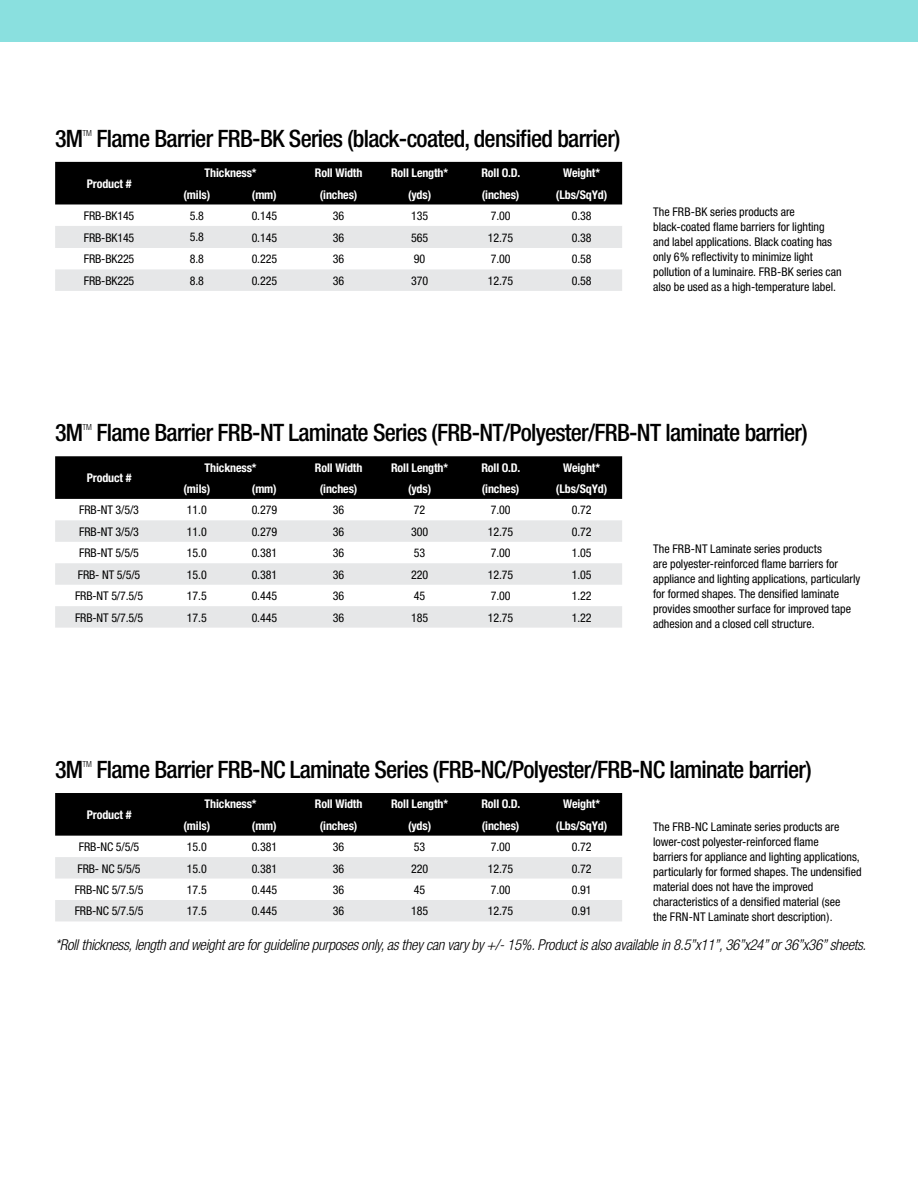
<style>
.page{position:relative;width:918px;height:1188px;background:#fff}
.page>*{position:absolute;margin:0;border:0;box-sizing:border-box;transform-origin:0 0}
.t1{font:500 condensed 24px "Helvetica Neue";letter-spacing:-.03em;color:#000}
.t2{font:italic 300 condensed 15px "Helvetica Neue";letter-spacing:-.02em;color:#000}
.t3{font:condensed 12px/15px "Helvetica Neue";letter-spacing:-.005em;color:#000}
.t4{font:700 condensed 12px "Helvetica Neue";letter-spacing:-.01em;color:#fff}
.t5{font:300 condensed 8.4px "Helvetica Neue";color:#000}
</style>
<div class="page">
<div style="left:0;top:0;width:918px;height:42px;background:#8ae0df"></div>
<div style="left:55px;top:456px;width:567px;height:43px;background:#000"></div>
<svg style="left:55px;top:520px;width:567px;height:108px;fill:#e6e7e8"></svg>
<div style="left:55px;top:793px;width:567px;height:43px;background:#000"></div>
<svg style="left:55px;top:857px;width:567px;height:64px"></svg>
<div style="left:55px;top:162px;width:567px;height:42px;background:#000"></div>
<svg style="left:55px;top:226px;width:567px;height:65px"></svg>
<h1 class="t1" style="left:55px;top:124px;width:30px">3M</h1>
<p class="t5" style="left:83px;top:128px;width:11px">TM</p>
<h1 class="t1" style="left:97px;top:124px;width:525px">Flame Barrier FRB-BK Series (black-coated, densified barrier)</h1>
<p class="t4" style="left:87px;top:176px;width:46px">Product #</p>
<p class="t4" style="left:205px;top:166px;width:54px">Thickness*</p>
<p class="t4" style="left:315px;top:166px;width:49px">Roll Width</p>
<p class="t4" style="left:391px;top:166px;width:59px">Roll Length*</p>
<p class="t4" style="left:481px;top:166px;width:40px">Roll O.D.</p>
<p class="t4" style="left:563px;top:166px;width:38px">Weight*</p>
<p class="t4" style="left:184px;top:187px;width:28px">(mils)</p>
<p class="t4" style="left:252px;top:187px;width:26px">(mm)</p>
<p class="t4" style="left:320px;top:187px;width:39px">(inches)</p>
<p class="t4" style="left:408px;top:187px;width:25px">(yds)</p>
<p class="t4" style="left:482px;top:187px;width:39px">(inches)</p>
<p class="t4" style="left:556px;top:187px;width:53px">(Lbs/SqYd)</p>
<p class="t3" style="left:84px;top:208px;width:52px">FRB-BK145</p>
<p class="t3" style="left:190px;top:208px;width:16px">5.8</p>
<p class="t3" style="left:252px;top:208px;width:27px">0.145</p>
<p class="t3" style="left:333px;top:208px;width:13px">36</p>
<p class="t3" style="left:411px;top:208px;width:19px">135</p>
<p class="t3" style="left:491px;top:208px;width:21px">7.00</p>
<p class="t3" style="left:572px;top:208px;width:21px">0.38</p>
<p class="t3" style="left:84px;top:230px;width:52px">FRB-BK145</p>
<p class="t3" style="left:190px;top:230px;width:16px">5.8</p>
<p class="t3" style="left:252px;top:230px;width:27px">0.145</p>
<p class="t3" style="left:333px;top:230px;width:13px">36</p>
<p class="t3" style="left:411px;top:230px;width:19px">565</p>
<p class="t3" style="left:488px;top:230px;width:27px">12.75</p>
<p class="t3" style="left:572px;top:230px;width:21px">0.38</p>
<p class="t3" style="left:84px;top:252px;width:52px">FRB-BK225</p>
<p class="t3" style="left:190px;top:252px;width:16px">8.8</p>
<p class="t3" style="left:252px;top:252px;width:27px">0.225</p>
<p class="t3" style="left:333px;top:252px;width:13px">36</p>
<p class="t3" style="left:414px;top:252px;width:13px">90</p>
<p class="t3" style="left:491px;top:252px;width:21px">7.00</p>
<p class="t3" style="left:572px;top:252px;width:21px">0.58</p>
<p class="t3" style="left:84px;top:273px;width:52px">FRB-BK225</p>
<p class="t3" style="left:190px;top:273px;width:16px">8.8</p>
<p class="t3" style="left:252px;top:273px;width:27px">0.225</p>
<p class="t3" style="left:333px;top:273px;width:13px">36</p>
<p class="t3" style="left:411px;top:273px;width:19px">370</p>
<p class="t3" style="left:488px;top:273px;width:27px">12.75</p>
<p class="t3" style="left:572px;top:273px;width:21px">0.58</p>
<p class="t3" style="left:653px;top:204px;width:190px">The FRB-BK series products are black-coated flame barriers for lighting and label applications. Black coating has only 6% reflectivity to minimize light pollution of a luminaire. FRB-BK series can also be used as a high-temperature label.</p>
<h1 class="t1" style="left:55px;top:418px;width:30px">3M</h1>
<p class="t5" style="left:83px;top:423px;width:11px">TM</p>
<h1 class="t1" style="left:97px;top:418px;width:713px">Flame Barrier FRB-NT Laminate Series (FRB-NT/Polyester/FRB-NT laminate barrier)</h1>
<p class="t4" style="left:87px;top:471px;width:46px">Product #</p>
<p class="t4" style="left:205px;top:460px;width:54px">Thickness*</p>
<p class="t4" style="left:315px;top:460px;width:49px">Roll Width</p>
<p class="t4" style="left:391px;top:460px;width:59px">Roll Length*</p>
<p class="t4" style="left:481px;top:460px;width:40px">Roll O.D.</p>
<p class="t4" style="left:563px;top:460px;width:38px">Weight*</p>
<p class="t4" style="left:184px;top:481px;width:28px">(mils)</p>
<p class="t4" style="left:252px;top:481px;width:26px">(mm)</p>
<p class="t4" style="left:320px;top:481px;width:39px">(inches)</p>
<p class="t4" style="left:408px;top:481px;width:25px">(yds)</p>
<p class="t4" style="left:482px;top:481px;width:39px">(inches)</p>
<p class="t4" style="left:556px;top:481px;width:53px">(Lbs/SqYd)</p>
<p class="t3" style="left:79px;top:503px;width:61px">FRB-NT 3/5/3</p>
<p class="t3" style="left:187px;top:503px;width:21px">11.0</p>
<p class="t3" style="left:252px;top:503px;width:27px">0.279</p>
<p class="t3" style="left:333px;top:503px;width:13px">36</p>
<p class="t3" style="left:414px;top:503px;width:13px">72</p>
<p class="t3" style="left:491px;top:503px;width:21px">7.00</p>
<p class="t3" style="left:572px;top:503px;width:21px">0.72</p>
<p class="t3" style="left:79px;top:524px;width:61px">FRB-NT 3/5/3</p>
<p class="t3" style="left:187px;top:524px;width:21px">11.0</p>
<p class="t3" style="left:252px;top:524px;width:27px">0.279</p>
<p class="t3" style="left:333px;top:524px;width:13px">36</p>
<p class="t3" style="left:411px;top:524px;width:19px">300</p>
<p class="t3" style="left:488px;top:524px;width:27px">12.75</p>
<p class="t3" style="left:572px;top:524px;width:21px">0.72</p>
<p class="t3" style="left:79px;top:545px;width:61px">FRB-NT 5/5/5</p>
<p class="t3" style="left:187px;top:545px;width:21px">15.0</p>
<p class="t3" style="left:252px;top:545px;width:27px">0.381</p>
<p class="t3" style="left:333px;top:545px;width:13px">36</p>
<p class="t3" style="left:414px;top:545px;width:13px">53</p>
<p class="t3" style="left:491px;top:545px;width:21px">7.00</p>
<p class="t3" style="left:572px;top:545px;width:21px">1.05</p>
<p class="t3" style="left:78px;top:567px;width:64px">FRB- NT 5/5/5</p>
<p class="t3" style="left:187px;top:567px;width:21px">15.0</p>
<p class="t3" style="left:252px;top:567px;width:27px">0.381</p>
<p class="t3" style="left:333px;top:567px;width:13px">36</p>
<p class="t3" style="left:411px;top:567px;width:19px">220</p>
<p class="t3" style="left:488px;top:567px;width:27px">12.75</p>
<p class="t3" style="left:572px;top:567px;width:21px">1.05</p>
<p class="t3" style="left:75px;top:588px;width:70px">FRB-NT 5/7.5/5</p>
<p class="t3" style="left:187px;top:588px;width:21px">17.5</p>
<p class="t3" style="left:252px;top:588px;width:27px">0.445</p>
<p class="t3" style="left:333px;top:588px;width:13px">36</p>
<p class="t3" style="left:414px;top:588px;width:13px">45</p>
<p class="t3" style="left:491px;top:588px;width:21px">7.00</p>
<p class="t3" style="left:572px;top:588px;width:21px">1.22</p>
<p class="t3" style="left:75px;top:610px;width:70px">FRB-NT 5/7.5/5</p>
<p class="t3" style="left:187px;top:610px;width:21px">17.5</p>
<p class="t3" style="left:252px;top:610px;width:27px">0.445</p>
<p class="t3" style="left:333px;top:610px;width:13px">36</p>
<p class="t3" style="left:411px;top:610px;width:19px">185</p>
<p class="t3" style="left:488px;top:610px;width:27px">12.75</p>
<p class="t3" style="left:572px;top:610px;width:21px">1.22</p>
<p class="t3" style="left:653px;top:541px;width:209px">The FRB-NT Laminate series products<br>are polyester-reinforced flame barriers for appliance and lighting applications, particularly for formed shapes. The densified laminate provides smoother surface for improved tape adhesion and a closed cell structure.</p>
<h1 class="t1" style="left:55px;top:755px;width:30px">3M</h1>
<p class="t5" style="left:83px;top:759px;width:11px">TM</p>
<h1 class="t1" style="left:97px;top:755px;width:717px">Flame Barrier FRB-NC Laminate Series (FRB-NC/Polyester/FRB-NC laminate barrier)</h1>
<p class="t4" style="left:87px;top:807px;width:46px">Product #</p>
<p class="t4" style="left:205px;top:797px;width:54px">Thickness*</p>
<p class="t4" style="left:315px;top:797px;width:49px">Roll Width</p>
<p class="t4" style="left:391px;top:797px;width:59px">Roll Length*</p>
<p class="t4" style="left:481px;top:797px;width:40px">Roll O.D.</p>
<p class="t4" style="left:563px;top:797px;width:38px">Weight*</p>
<p class="t4" style="left:184px;top:818px;width:28px">(mils)</p>
<p class="t4" style="left:252px;top:818px;width:26px">(mm)</p>
<p class="t4" style="left:320px;top:818px;width:39px">(inches)</p>
<p class="t4" style="left:408px;top:818px;width:25px">(yds)</p>
<p class="t4" style="left:482px;top:818px;width:39px">(inches)</p>
<p class="t4" style="left:556px;top:818px;width:53px">(Lbs/SqYd)</p>
<p class="t3" style="left:79px;top:839px;width:62px">FRB-NC 5/5/5</p>
<p class="t3" style="left:187px;top:839px;width:21px">15.0</p>
<p class="t3" style="left:252px;top:839px;width:27px">0.381</p>
<p class="t3" style="left:333px;top:839px;width:13px">36</p>
<p class="t3" style="left:414px;top:839px;width:13px">53</p>
<p class="t3" style="left:491px;top:839px;width:21px">7.00</p>
<p class="t3" style="left:572px;top:839px;width:21px">0.72</p>
<p class="t3" style="left:78px;top:861px;width:65px">FRB- NC 5/5/5</p>
<p class="t3" style="left:187px;top:861px;width:21px">15.0</p>
<p class="t3" style="left:252px;top:861px;width:27px">0.381</p>
<p class="t3" style="left:333px;top:861px;width:13px">36</p>
<p class="t3" style="left:411px;top:861px;width:19px">220</p>
<p class="t3" style="left:488px;top:861px;width:27px">12.75</p>
<p class="t3" style="left:572px;top:861px;width:21px">0.72</p>
<p class="t3" style="left:75px;top:882px;width:70px">FRB-NC 5/7.5/5</p>
<p class="t3" style="left:187px;top:882px;width:21px">17.5</p>
<p class="t3" style="left:252px;top:882px;width:27px">0.445</p>
<p class="t3" style="left:333px;top:882px;width:13px">36</p>
<p class="t3" style="left:414px;top:882px;width:13px">45</p>
<p class="t3" style="left:491px;top:882px;width:21px">7.00</p>
<p class="t3" style="left:572px;top:882px;width:21px">0.91</p>
<p class="t3" style="left:75px;top:904px;width:70px">FRB-NC 5/7.5/5</p>
<p class="t3" style="left:187px;top:904px;width:21px">17.5</p>
<p class="t3" style="left:252px;top:904px;width:27px">0.445</p>
<p class="t3" style="left:333px;top:904px;width:13px">36</p>
<p class="t3" style="left:411px;top:904px;width:19px">185</p>
<p class="t3" style="left:488px;top:904px;width:27px">12.75</p>
<p class="t3" style="left:572px;top:904px;width:21px">0.91</p>
<p class="t3" style="left:653px;top:820px;width:210px">The FRB-NC Laminate series products are lower-cost polyester-reinforced flame<br>barriers for appliance and lighting applications, particularly for formed shapes. The undensified material does not have the improved characteristics of a densified material (see<br>the FRN-NT Laminate short description).</p>
<p class="t2" style="left:55px;top:936px;width:813px">*Roll thickness, length and weight are for guideline purposes only, as they can vary by +/- 15%. Product is also available in 8.5”x11”, 36”x24” or 36”x36” sheets.</p>
</div>
